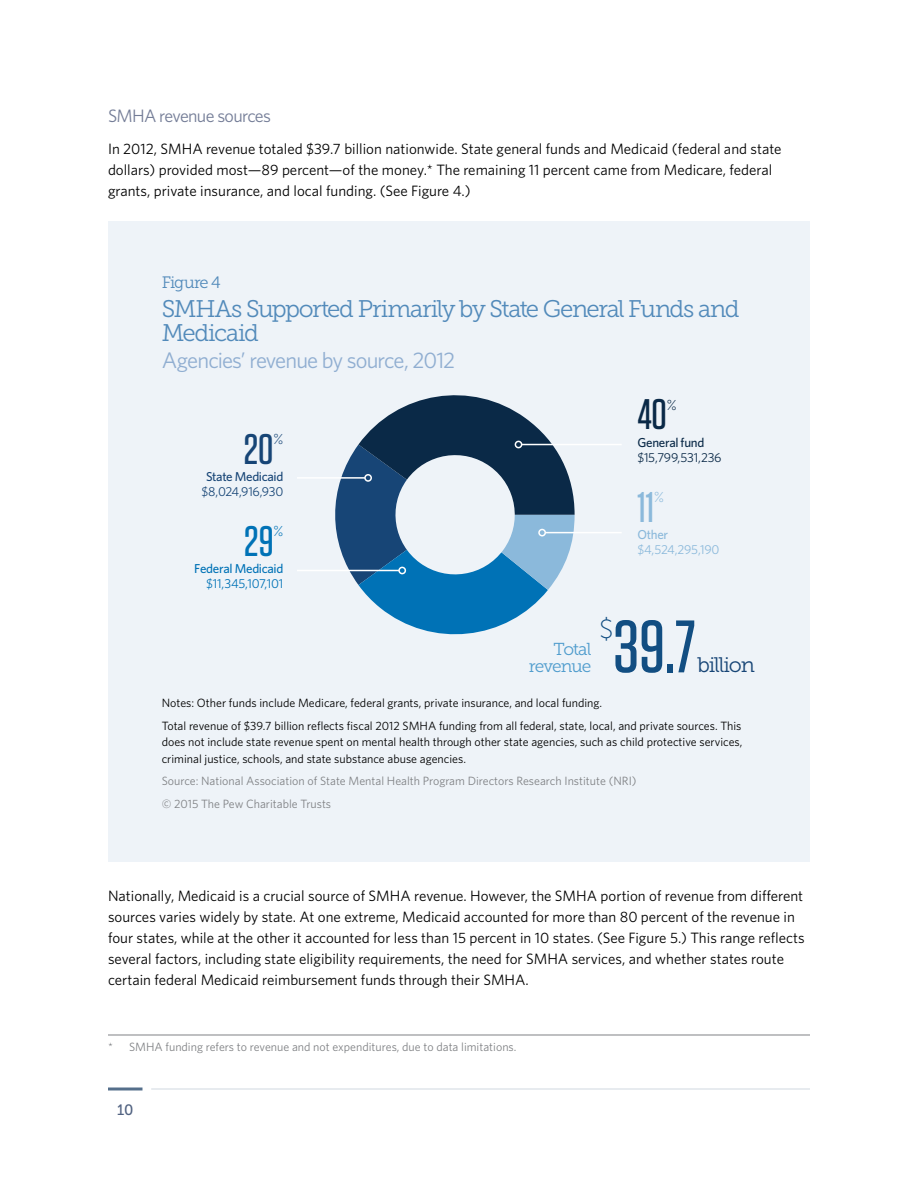
<style>
.page{position:relative;width:918px;height:1188px;background:#fff}
.page>*{position:absolute;margin:0;border:0;box-sizing:border-box;transform-origin:0 0}
.t1{font:500 74.1px "Tungsten";color:#124e82}
.t2{font:500 42.75px "Tungsten";color:#0a2947}
.t3{font:500 42.75px "Tungsten";color:#174576}
.t4{font:500 42.75px "Tungsten";color:#0072b6}
.t5{font:500 42.75px "Tungsten";color:#8bb9db}
.t6{font:26.25px "Museo Sans 100";color:#124e82}
.t7{font:24px/24px "Museo Slab 300";letter-spacing:-.055em;color:#528aba}
.t8{font:22.5px "Whitney";letter-spacing:-.045em;color:#90aed1}
.t9{font:21px "Museo Slab 300";letter-spacing:-.055em;color:#174576}
.t10{font:18px "Whitney";letter-spacing:-.04em;color:#747d97}
.t11{font:17.25px/17.2px "Museo Slab 300";letter-spacing:-.055em;color:#4f9ccd;text-align:right}
.t12{font:16.5px "Museo Slab 300";letter-spacing:-.055em;color:#528aba}
.t13{font:15px/21px "Whitney";color:#000}
.t14{font:15px "Museo Slab 500";color:#516281}
.t15{font:14.4px "Museo Sans Rounded 100";color:#0a2947}
.t16{font:14.4px "Museo Sans Rounded 100";color:#174576}
.t17{font:14.4px "Museo Sans Rounded 100";color:#0072b6}
.t18{font:14.4px "Museo Sans Rounded 100";color:#8bb9db}
.t19{font:12.9px "Whitney";letter-spacing:-.02em;color:#0a2947}
.t20{font:500 12.9px "Whitney";letter-spacing:-.025em;color:#0072b6}
.t21{font:12.9px "Whitney";letter-spacing:-.025em;color:#0072b6}
.t22{font:12.9px "Whitney";letter-spacing:-.03em;color:#174576}
.t23{font:12.9px "Whitney";letter-spacing:-.03em;color:#8bb9db}
.t24{font:500 12.9px "Whitney";letter-spacing:-.025em;color:#174576}
.t25{font:500 12.9px "Whitney";letter-spacing:-.02em;color:#0a2947}
.t26{font:500 12.9px "Whitney";letter-spacing:-.02em;color:#8bb9db}
.t27{font:12px/22.5px "Whitney";color:#000}
.t28{font:12px/22.5px "Whitney";color:#808285}
</style>
<div class="page">
<hr style="left:151px;top:1088px;width:659px;height:2px;background:#2b4c6e">
<hr style="left:108px;top:1088px;width:34px;height:2px;background:#2b4c6e">
<hr style="left:108px;top:1035px;width:702px;height:1px;background:#808285">
<div style="left:108px;top:222px;width:702px;height:640px;background:#eef3f8"></div>
<svg style="left:335px;top:395px;width:240px;height:240px"></svg>
<hr style="left:297px;top:477px;width:68px;height:2px;background:#fff">
<div style="left:364px;top:474px;width:8px;height:8px;border:2px solid #fff;border-radius:50%"></div>
<hr style="left:297px;top:570px;width:102px;height:1px;background:#fff">
<div style="left:398px;top:567px;width:8px;height:7px;border:2px solid #fff;border-radius:50%"></div>
<hr style="left:522px;top:444px;width:100px;height:1px;background:#fff">
<div style="left:515px;top:441px;width:7px;height:7px;border:2px solid #fff;border-radius:50%"></div>
<hr style="left:545px;top:532px;width:77px;height:1px;background:#fff">
<div style="left:538px;top:529px;width:8px;height:7px;border:2px solid #fff;border-radius:50%"></div>
<p class="t10" style="left:108px;top:104px;width:164px">SMHA revenue sources</p>
<p class="t13" style="left:108px;top:138px;width:675px">In 2012, SMHA revenue totaled $39.7 billion nationwide. State general funds and Medicaid (federal and state dollars) provided most—89 percent—of the money.* The remaining 11 percent came from Medicare, federal grants, private insurance, and local funding. (See Figure 4.)</p>
<p class="t12" style="left:162px;top:273px;width:61px">Figure 4</p>
<h3 class="t7" style="left:162px;top:297px;width:579px">SMHAs Supported Primarily by State General Funds and<br>Medicaid</h3>
<h3 class="t8" style="left:162px;top:345px;width:295px">Agencies’ revenue by source, 2012</h3>
<h2 class="t3" style="left:244px;top:426px;width:31px">20</h2>
<p class="t16" style="left:274px;top:432px;width:11px">%</p>
<p class="t24" style="left:206px;top:468px;width:79px">State Medicaid</p>
<p class="t22" style="left:202px;top:483px;width:83px">$8,024,916,930</p>
<h2 class="t2" style="left:637px;top:392px;width:31px">40</h2>
<p class="t15" style="left:667px;top:397px;width:11px">%</p>
<p class="t25" style="left:637px;top:434px;width:69px">General fund</p>
<p class="t19" style="left:637px;top:448px;width:86px">$15,799,531,236</p>
<h2 class="t5" style="left:637px;top:485px;width:18px">11</h2>
<p class="t18" style="left:654px;top:490px;width:11px">%</p>
<h2 class="t4" style="left:244px;top:519px;width:31px">29</h2>
<p class="t17" style="left:274px;top:524px;width:11px">%</p>
<p class="t26" style="left:637px;top:526px;width:32px">Other</p>
<p class="t23" style="left:637px;top:541px;width:84px">$4,524,295,190</p>
<p class="t20" style="left:194px;top:560px;width:91px">Federal Medicaid</p>
<p class="t21" style="left:206px;top:575px;width:79px">$11,345,107,101</p>
<p class="t11" style="left:529px;top:641px;width:64px">Total revenue</p>
<h3 class="t6" style="left:599px;top:615px;width:16px">$</h3>
<h1 class="t1" style="left:613px;top:608px;width:84px">39.7</h1>
<h3 class="t9" style="left:697px;top:654px;width:59px">billion</h3>
<p class="t27" style="left:162px;top:692px;width:581px">Notes: Other funds include Medicare, federal grants, private insurance, and local funding.<br>Total revenue of $39.7 billion reflects fiscal 2012 SMHA funding from all federal, state, local, and private sources. This</p>
<p class="t27" style="left:162px;top:734px;width:582px;line-height:16.5px">does not include state revenue spent on mental health through other state agencies, such as child protective services, criminal justice, schools, and state substance abuse agencies.</p>
<p class="t28" style="left:162px;top:770px;width:476px">Source: National Association of State Mental Health Program Directors Research Institute (NRI) © 2015 The Pew Charitable Trusts</p>
<p class="t13" style="left:108px;top:885px;width:698px">Nationally, Medicaid is a crucial source of SMHA revenue. However, the SMHA portion of revenue from different sources varies widely by state. At one extreme, Medicaid accounted for more than 80 percent of the revenue in four states, while at the other it accounted for less than 15 percent in 10 states. (See Figure 5.) This range reflects several factors, including state eligibility requirements, the need for SMHA services, and whether states route certain federal Medicaid reimbursement funds through their SMHA.</p>
<p class="t28" style="left:108px;top:1036px;width:410px">* SMHA funding refers to revenue and not expenditures, due to data limitations.</p>
<p class="t14" style="left:117px;top:1101px;width:18px">10</p>
</div>
